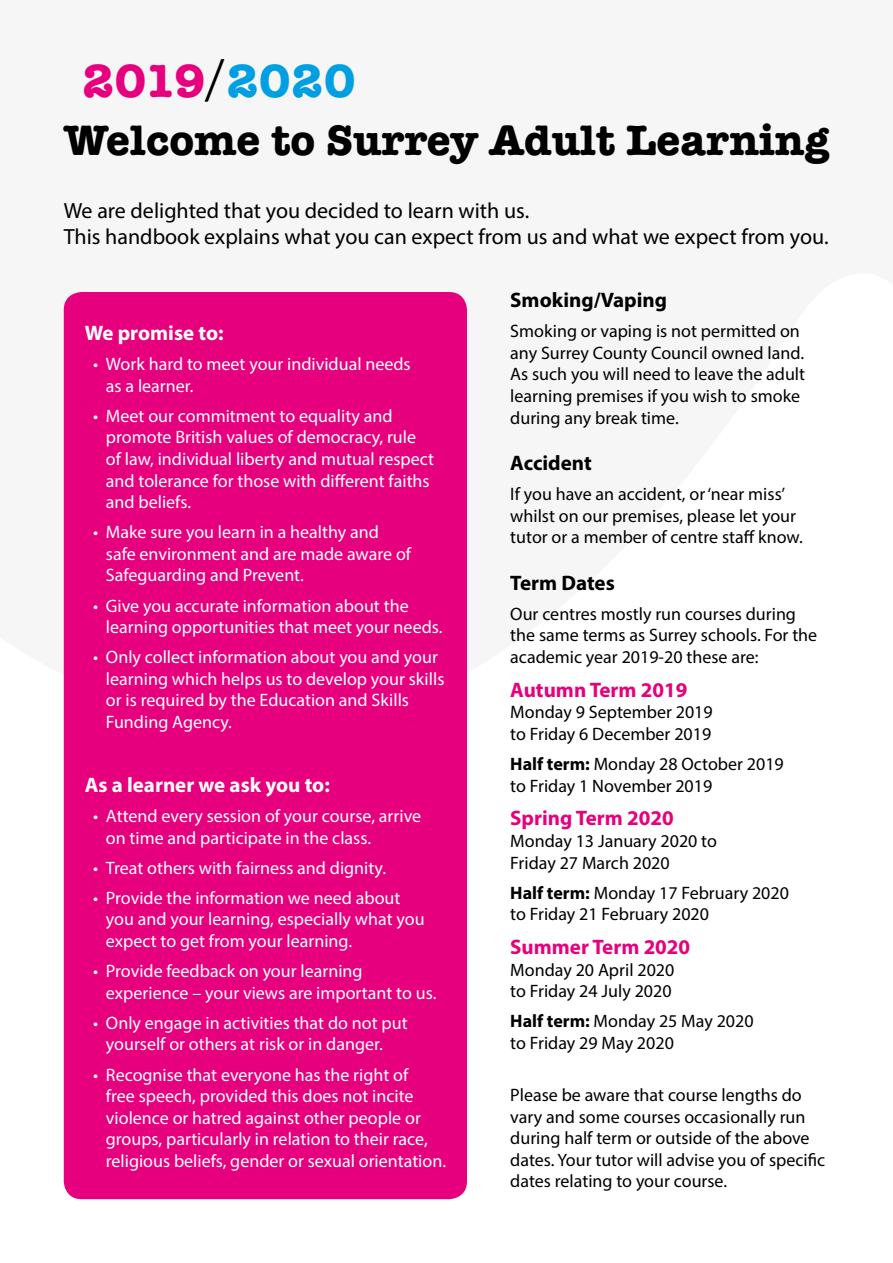
<style>
.page{position:relative;width:893px;height:1263px;background:#fff}
.page>*{position:absolute;margin:0;border:0;box-sizing:border-box;transform-origin:0 0}
.t1{font:700 48px "American Typewriter";letter-spacing:.02em;color:#e6007d}
.t2{font:700 43.95px "American Typewriter";color:#000}
.t3{font:22.05px/26.4px "Myriad Pro";color:#000}
.t4{font:700 21px "Myriad Pro";color:#e6007d}
.t5{font:700 21px "Myriad Pro";color:#fff}
.t6{font:700 21px "Myriad Pro";color:#000}
.t7{font:18px/21.6px "Myriad Pro";color:#fff}
.t8{font:18px/21.6px "Myriad Pro";color:#000}
.s1{font-weight:400;color:#000}
.s2{color:#009fe3}
.s3{font-weight:700}
</style>
<div class="page">
<div style="left:64px;top:292px;width:403px;height:907px;background:#e6007d;border-radius:18px"></div>
<h1 class="t1" style="left:83px;top:39px;width:274px">2019<span class="s1">/</span><span class="s2">2020</span></h1>
<h2 class="t2" style="left:64px;top:102px;width:767px">Welcome to Surrey Adult Learning</h2>
<p class="t3" style="left:64px;top:197px;width:766px">We are delighted that you decided to learn with us.<br>This handbook explains what you can expect from us and what we expect from you.</p>
<p class="t5" style="left:85px;top:319px;width:141px">We promise to:</p>
<p class="t7" style="left:106px;top:353px;width:306px;text-indent:-13px">• Work hard to meet your individual needs as a learner.</p>
<p class="t7" style="left:106px;top:405px;width:330px;text-indent:-13px">• Meet our commitment to equality and promote British values of democracy, rule of law, individual liberty and mutual respect and tolerance for those with different faiths and beliefs.</p>
<p class="t7" style="left:106px;top:521px;width:307px;text-indent:-13px">• Make sure you learn in a healthy and safe environment and are made aware of<br>Safeguarding and Prevent.</p>
<p class="t7" style="left:106px;top:594px;width:338px;text-indent:-13px">• Give you accurate information about the learning opportunities that meet your needs.</p>
<p class="t7" style="left:106px;top:646px;width:340px;text-indent:-13px">• Only collect information about you and your learning which helps us to develop your skills or is required by the Education and Skills Funding Agency.</p>
<p class="t5" style="left:85px;top:771px;width:247px">As a learner we ask you to:</p>
<p class="t7" style="left:106px;top:805px;width:317px;text-indent:-13px">• Attend every session of your course, arrive on time and participate in the class.</p>
<p class="t7" style="left:93px;top:857px;width:294px">• Treat others with fairness and dignity.</p>
<p class="t7" style="left:106px;top:887px;width:320px;text-indent:-13px">• Provide the information we need about you and your learning, especially what you expect to get from your learning.</p>
<p class="t7" style="left:106px;top:960px;width:332px;text-indent:-13px">• Provide feedback on your learning experience – your views are important to us.</p>
<p class="t7" style="left:106px;top:1012px;width:303px;text-indent:-13px">• Only engage in activities that do not put yourself or others at risk or in danger.</p>
<p class="t7" style="left:106px;top:1063px;width:342px;text-indent:-13px">• Recognise that everyone has the right of<br>free speech, provided this does not incite violence or hatred against other people or groups, particularly in relation to their race, religious beliefs, gender or sexual orientation.</p>
<p class="t6" style="left:510px;top:286px;width:158px">Smoking/Vaping</p>
<p class="t8" style="left:510px;top:320px;width:296px">Smoking or vaping is not permitted on any Surrey County Council owned land.<br>As such you will need to leave the adult learning premises if you wish to smoke during any break time.</p>
<p class="t6" style="left:510px;top:449px;width:83px">Accident</p>
<p class="t8" style="left:510px;top:483px;width:294px">If you have an accident, or ‘near miss’ whilst on our premises, please let your tutor or a member of centre staff know.</p>
<p class="t6" style="left:510px;top:569px;width:106px">Term Dates</p>
<p class="t8" style="left:510px;top:603px;width:309px">Our centres mostly run courses during the same terms as Surrey schools. For the academic year 2019-20 these are:</p>
<p class="t4" style="left:510px;top:676px;width:179px">Autumn Term 2019</p>
<p class="t8" style="left:510px;top:701px;width:204px">Monday 9 September 2019 to Friday 6 December 2019</p>
<p class="t8" style="left:510px;top:753px;width:275px"><span class="s3">Half term:</span> Monday 28 October 2019 to Friday 1 November 2019</p>
<p class="t4" style="left:510px;top:805px;width:165px">Spring Term 2020</p>
<p class="t8" style="left:510px;top:830px;width:208px">Monday 13 January 2020 to<br>Friday 27 March 2020</p>
<p class="t8" style="left:510px;top:881px;width:280px"><span class="s3">Half term:</span> Monday 17 February 2020 to Friday 21 February 2020</p>
<p class="t4" style="left:510px;top:933px;width:181px">Summer Term 2020</p>
<p class="t8" style="left:510px;top:958px;width:166px">Monday 20 April 2020 to Friday 24 July 2020</p>
<p class="t8" style="left:510px;top:1010px;width:245px"><span class="s3">Half term:</span> Monday 25 May 2020 to Friday 29 May 2020</p>
<p class="t8" style="left:510px;top:1084px;width:316px">Please be aware that course lengths do vary and some courses occasionally run during half term or outside of the above dates. Your tutor will advise you of specific dates relating to your course.</p>
</div>
